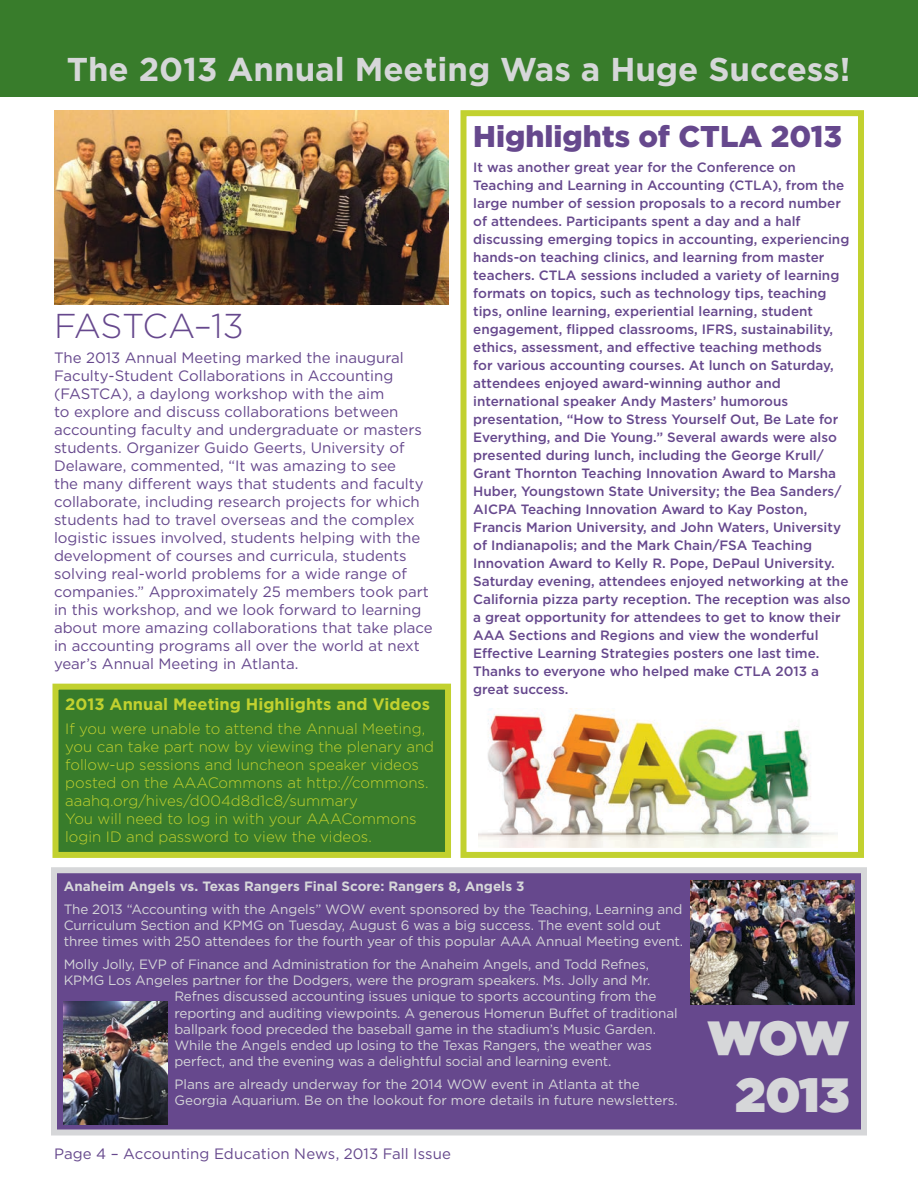
<style>
.page{position:relative;width:918px;height:1188px;background:#fff}
.page>*{position:absolute;margin:0;border:0;box-sizing:border-box;transform-origin:0 0}
.t1{font:900 48px/57.6px "Gotham";letter-spacing:-.025em;color:#d6d7d9;text-align:center}
.t2{font:300 34.5px "Gotham";letter-spacing:-.015em;color:#66488d}
.t3{font:700 33px "Gotham";color:#d6d7d9}
.t4{font:900 30px "Gotham";color:#66488d}
.t5{font:700 16.5px "Gotham";color:#c2d12f}
.t6{font:15px/18px "Gotham";color:#66488d}
.t7{font:300 15px/18px "Gotham";color:#c2d12f}
.t8{font:500 13.5px/18px "Gotham";color:#66488d}
.t9{font:13.5px/16.2px "Gotham";letter-spacing:-.01em;color:#d6d7d9}
.t10{font:700 13.5px "Gotham";color:#d6d7d9}
</style>
<div class="page">
<div style="left:54px;top:870px;width:810px;height:262px;background:#66488d"></div>
<div style="left:51px;top:867px;width:816px;height:269px;border:6px solid #d6d7d9"></div>
<img style="left:691px;top:880px;width:163px;height:124px">
<img style="left:63px;top:1001px;width:105px;height:123px">
<div style="left:56px;top:687px;width:392px;height:168px;background:#387c2b"></div>
<div style="left:52px;top:684px;width:399px;height:174px;border:6px solid #c2d12f"></div>
<div style="left:0;top:0;width:918px;height:96px;background:#387c2b"></div>
<img style="left:54px;top:110px;width:394px;height:195px">
<div style="left:460px;top:110px;width:404px;height:748px;border:6px solid #c2d12f"></div>
<img style="left:478px;top:708px;width:360px;height:140px">
<h3 class="t3" style="left:67px;top:47px;width:785px">The 2013 Annual Meeting Was a Huge Success!</h3>
<h2 class="t2" style="left:54px;top:304px;width:191px">FASTCA–13</h2>
<p class="t6" style="left:54px;top:348px;width:380px">The 2013 Annual Meeting marked the inaugural Faculty-Student Collaborations in Accounting (FASTCA), a daylong workshop with the aim<br>to explore and discuss collaborations between accounting faculty and undergraduate or masters students. Organizer Guido Geerts, University of Delaware, commented, “It was amazing to see<br>the many different ways that students and faculty collaborate, including research projects for which students had to travel overseas and the complex logistic issues involved, students helping with the development of courses and curricula, students solving real-world problems for a wide range of companies.” Approximately 25 members took part in this workshop, and we look forward to learning about more amazing collaborations that take place in accounting programs all over the world at next year’s Annual Meeting in Atlanta.</p>
<p class="t5" style="left:65px;top:693px;width:366px">2013 Annual Meeting Highlights and Videos</p>
<p class="t7" style="left:65px;top:720px;width:370px">If you were unable to attend the Annual Meeting, you can take part now by viewing the plenary and follow-up sessions and luncheon speaker videos posted on the AAACommons at http://commons. aaahq.org/hives/d004d8d1c8/summary<br>You will need to log in with your AAACommons login ID and password to view the videos.</p>
<h3 class="t4" style="left:473px;top:116px;width:370px">Highlights of CTLA 2013</h3>
<p class="t8" style="left:473px;top:158px;width:379px">It was another great year for the Conference on Teaching and Learning in Accounting (CTLA), from the large number of session proposals to a record number of attendees. Participants spent a day and a half discussing emerging topics in accounting, experiencing hands-on teaching clinics, and learning from master teachers. CTLA sessions included a variety of learning formats on topics, such as technology tips, teaching tips, online learning, experiential learning, student engagement, flipped classrooms, IFRS, sustainability, ethics, assessment, and effective teaching methods<br>for various accounting courses. At lunch on Saturday, attendees enjoyed award-winning author and international speaker Andy Masters’ humorous presentation, “How to Stress Yourself Out, Be Late for Everything, and Die Young.” Several awards were also presented during lunch, including the George Krull/ Grant Thornton Teaching Innovation Award to Marsha Huber, Youngstown State University; the Bea Sanders/ AICPA Teaching Innovation Award to Kay Poston, Francis Marion University, and John Waters, University of Indianapolis; and the Mark Chain/FSA Teaching Innovation Award to Kelly R. Pope, DePaul University.<br>Saturday evening, attendees enjoyed networking at the California pizza party reception. The reception was also a great opportunity for attendees to get to know their AAA Sections and Regions and view the wonderful Effective Learning Strategies posters one last time.<br>Thanks to everyone who helped make CTLA 2013 a great success.</p>
<p class="t10" style="left:64px;top:877px;width:462px">Anaheim Angels vs. Texas Rangers Final Score: Rangers 8, Angels 3</p>
<p class="t9" style="left:64px;top:901px;width:621px">The 2013 “Accounting with the Angels” WOW event sponsored by the Teaching, Learning and<br>Curriculum Section and KPMG on Tuesday, August 6 was a big success. The event sold out three times with 250 attendees for the fourth year of this popular AAA Annual Meeting event.</p>
<p class="t9" style="left:64px;top:956px;width:587px">Molly Jolly, EVP of Finance and Administration for the Anaheim Angels, and Todd Refnes,</p>
<p class="t9" style="left:64px;top:972px;width:588px">KPMG Los Angeles partner for the Dodgers, were the program speakers. Ms. Jolly and Mr.</p>
<p class="t9" style="left:175px;top:988px;width:483px">Refnes discussed accounting issues unique to sports accounting from the</p>
<p class="t9" style="left:175px;top:1005px;width:505px">reporting and auditing viewpoints. A generous Homerun Buffet of traditional</p>
<p class="t9" style="left:175px;top:1021px;width:483px">ballpark food preceded the baseball game in the stadium’s Music Garden.</p>
<p class="t9" style="left:175px;top:1037px;width:479px">While the Angels ended up losing to the Texas Rangers, the weather was</p>
<p class="t9" style="left:175px;top:1053px;width:439px">perfect, and the evening was a delightful social and learning event.</p>
<p class="t9" style="left:175px;top:1076px;width:505px">Plans are already underway for the 2014 WOW event in Atlanta at the<br>Georgia Aquarium. Be on the lookout for more details in future newsletters.</p>
<p class="t6" style="left:54px;top:1145px;width:399px">Page 4 – Accounting Education News, 2013 Fall Issue</p>
<h1 class="t1" style="left:707px;top:1008px;width:143px">WOW<br>2013</h1>
</div>
